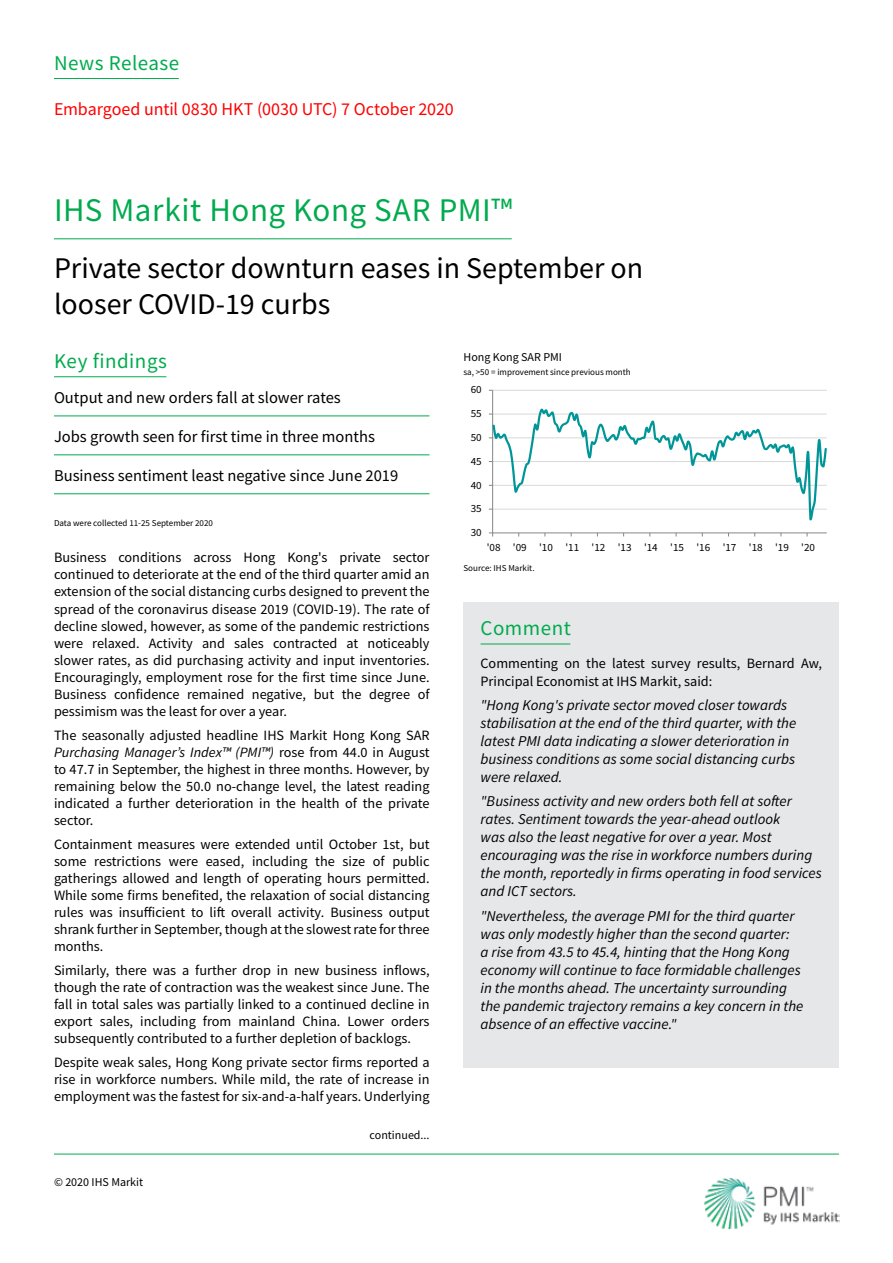
<style>
.page{position:relative;width:893px;height:1263px;background:#fff}
.page>*{position:absolute;margin:0;border:0;box-sizing:border-box;transform-origin:0 0}
.t1{font:33px "Source Sans Pro";letter-spacing:.015em;color:#00ab4e}
.t2{font:30px/36px "Source Sans Pro";color:#000}
.t3{font:21px "Source Sans Pro";letter-spacing:.025em;color:#00ab4e}
.t4{font:18px "Source Sans Pro";letter-spacing:-.005em;color:#f00}
.t5{font:16.5px "Source Sans Pro";color:#000}
.t6{font:italic 15px/18px "Source Sans Pro";color:#000}
.t7{font:14.25px/17.1px "Source Sans Pro";color:#000;text-align:justify}
.t8{font:12px "Source Sans Pro";color:#000}
.t9{font:10.95px "Source Sans Pro";letter-spacing:-.005em;color:#000}
.t10{font:9px "Source Sans Pro";color:#000}
.s1{font-style:italic}
</style>
<div class="page">
<img style="left:704px;top:1178px;width:136px;height:50px">
<hr style="left:54px;top:1154px;width:785px;height:1px;background:#00ab4e">
<hr style="left:493px;top:390px;width:334px;height:1px;background:#d9d9d9">
<hr style="left:492px;top:390px;width:1px;height:143px;background:#868686">
<hr style="left:493px;top:532px;width:334px;height:1px;background:#868686">
<svg style="left:489px;top:406px;width:338px;height:119px"></svg>
<hr style="left:54px;top:376px;width:112px;height:1px;background:#00ab4e">
<hr style="left:54px;top:78px;width:125px;height:1px;background:#00ab4e">
<hr style="left:54px;top:238px;width:458px;height:1px;background:#00ab4e">
<hr style="left:54px;top:416px;width:375px;height:1px;background:#00ab4e">
<hr style="left:54px;top:455px;width:375px;height:1px;background:#00ab4e">
<hr style="left:54px;top:493px;width:375px;height:1px;background:#00ab4e">
<div style="left:463px;top:602px;width:376px;height:56px;background:#e6e7e8"></div>
<hr style="left:480px;top:644px;width:90px;height:1px;background:#00ab4e">
<div style="left:463px;top:658px;width:376px;height:410px;background:#e6e7e8"></div>
<h3 class="t3" style="left:54px;top:49px;width:127px">News Release</h3>
<p class="t4" style="left:54px;top:98px;width:401px">Embargoed until 0830 HKT (0030 UTC) 7 October 2020</p>
<h1 class="t1" style="left:54px;top:189px;width:460px">IHS Markit Hong Kong SAR PMI™</h1>
<h2 class="t2" style="left:54px;top:250px;width:591px">Private sector downturn eases in September on looser COVID-19 curbs</h2>
<h3 class="t3" style="left:54px;top:348px;width:114px">Key findings</h3>
<p class="t8" style="left:463px;top:350px;width:100px">Hong Kong SAR PMI</p>
<p class="t10" style="left:463px;top:366px;width:169px">sa, &gt;50 = improvement since previous month</p>
<p class="t5" style="left:54px;top:387px;width:288px">Output and new orders fall at slower rates</p>
<p class="t5" style="left:54px;top:426px;width:322px">Jobs growth seen for first time in three months</p>
<p class="t5" style="left:54px;top:465px;width:346px">Business sentiment least negative since June 2019</p>
<p class="t10" style="left:54px;top:517px;width:161px">Data were collected 11-25 September 2020</p>
<p class="t7" style="left:54px;top:549px;width:377px">Business conditions across Hong Kong's private sector continued to deteriorate at the end of the third quarter amid an extension of the social distancing curbs designed to prevent the spread of the coronavirus disease 2019 (COVID-19). The rate of decline slowed, however, as some of the pandemic restrictions were relaxed. Activity and sales contracted at noticeably slower rates, as did purchasing activity and input inventories.<br>Encouragingly, employment rose for the first time since June.<br>Business confidence remained negative, but the degree of pessimism was the least for over a year.</p>
<p class="t7" style="left:54px;top:726px;width:377px">The seasonally adjusted headline IHS Markit Hong Kong SAR <span class="s1">Purchasing Manager’s Index™ (PMI™)</span> rose from 44.0 in August to 47.7 in September, the highest in three months. However, by remaining below the 50.0 no-change level, the latest reading indicated a further deterioration in the health of the private sector.</p>
<p class="t7" style="left:54px;top:835px;width:377px">Containment measures were extended until October 1st, but some restrictions were eased, including the size of public gatherings allowed and length of operating hours permitted.<br>While some firms benefited, the relaxation of social distancing rules was insufficient to lift overall activity. Business output shrank further in September, though at the slowest rate for three months.</p>
<p class="t7" style="left:54px;top:961px;width:377px">Similarly, there was a further drop in new business inflows, though the rate of contraction was the weakest since June. The fall in total sales was partially linked to a continued decline in export sales, including from mainland China. Lower orders subsequently contributed to a further depletion of backlogs.</p>
<p class="t7" style="left:54px;top:1053px;width:377px">Despite weak sales, Hong Kong private sector firms reported a rise in workforce numbers. While mild, the rate of increase in employment was the fastest for six-and-a-half years. Underlying</p>
<p class="t8" style="left:54px;top:1175px;width:91px">© 2020 IHS Markit</p>
<p class="t8" style="left:370px;top:1127px;width:61px">continued...</p>
<p class="t9" style="left:471px;top:383px;width:13px">60</p>
<p class="t9" style="left:471px;top:407px;width:13px">55</p>
<p class="t9" style="left:471px;top:430px;width:13px">50</p>
<p class="t9" style="left:471px;top:454px;width:13px">45</p>
<p class="t9" style="left:471px;top:478px;width:13px">40</p>
<p class="t9" style="left:471px;top:502px;width:13px">35</p>
<p class="t9" style="left:471px;top:525px;width:13px">30</p>
<p class="t9" style="left:487px;top:540px;width:330px">'08 '09 '10 '11 '12 '13 '14 '15 '16 '17 '18 '19 '20</p>
<p class="t10" style="left:463px;top:562px;width:73px">Source: IHS Markit.</p>
<h3 class="t3" style="left:480px;top:615px;width:92px">Comment</h3>
<p class="t7" style="left:480px;top:655px;width:343px">Commenting on the latest survey results, Bernard Aw,<br>Principal Economist at IHS Markit, said:</p>
<p class="t6" style="left:480px;top:696px;width:317px">"Hong Kong's private sector moved closer towards stabilisation at the end of the third quarter, with the latest PMI data indicating a slower deterioration in business conditions as some social distancing curbs were relaxed.</p>
<p class="t6" style="left:480px;top:792px;width:343px">"Business activity and new orders both fell at softer rates. Sentiment towards the year-ahead outlook<br>was also the least negative for over a year. Most encouraging was the rise in workforce numbers during the month, reportedly in firms operating in food services and ICT sectors.</p>
<p class="t6" style="left:480px;top:907px;width:324px">"Nevertheless, the average PMI for the third quarter was only modestly higher than the second quarter:<br>a rise from 43.5 to 45.4, hinting that the Hong Kong economy will continue to face formidable challenges in the months ahead. The uncertainty surrounding the pandemic trajectory remains a key concern in the absence of an effective vaccine."</p>
</div>
